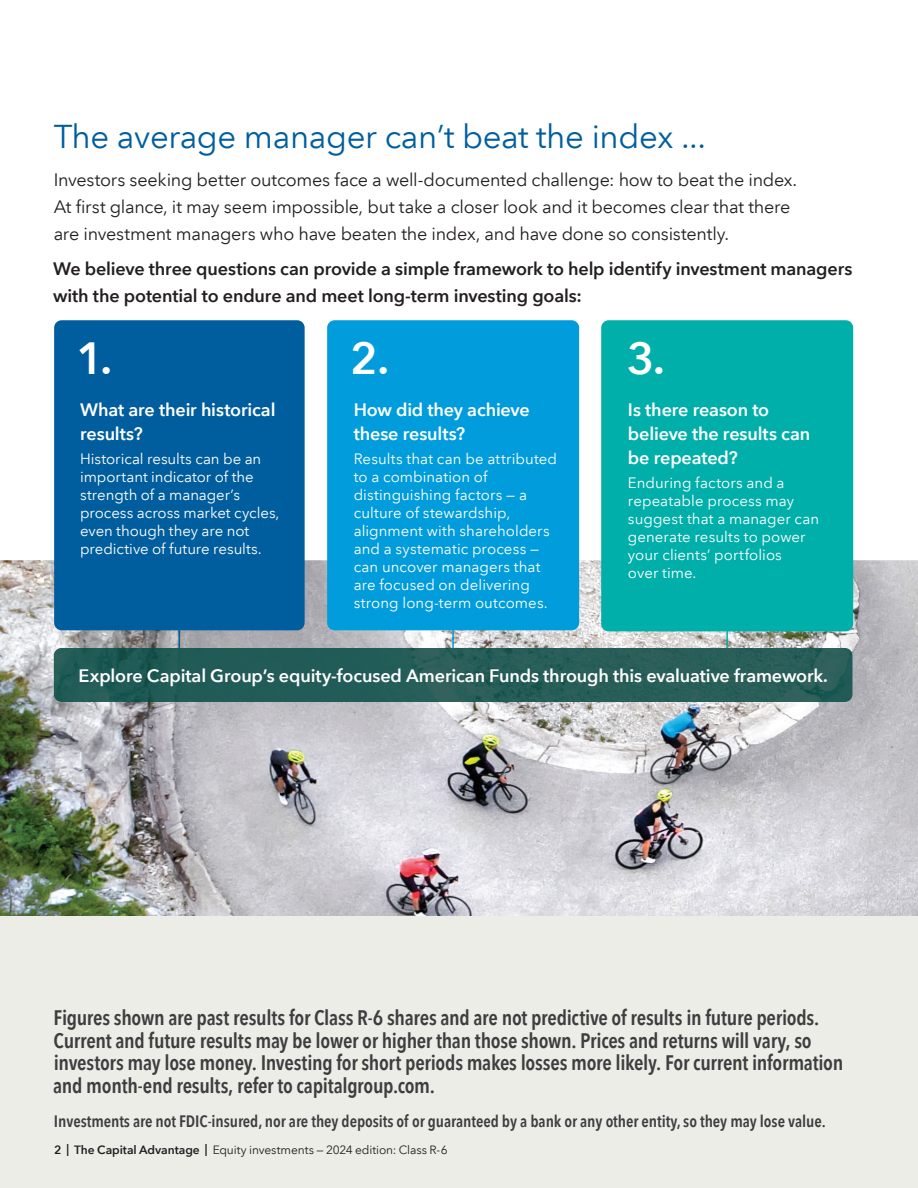
<style>
.page{position:relative;width:918px;height:1188px;background:#fff}
.page>*{position:absolute;margin:0;border:0;box-sizing:border-box;transform-origin:0 0}
.t1{font:600 45px "Avenir Next LT Com";color:#fff}
.t2{font:33px "Avenir Next LT Com";letter-spacing:-.01em;color:#005e9e}
.t3{font:600 condensed 21px/22.5px "Avenir Next LT Com";letter-spacing:-.015em;color:#3e3e3f}
.t4{font:18px/27px "Avenir Next LT Com";letter-spacing:-.015em;color:#231f20}
.t5{font:600 18px/24px "Avenir Next LT Com";letter-spacing:-.005em;color:#fff}
.t6{font:600 18px/27px "Avenir Next LT Com";letter-spacing:-.01em;color:#231f20}
.t7{font:600 condensed 16.5px "Avenir Next LT Com";letter-spacing:-.005em;color:#3e3e3f}
.t8{font:15px/18px "Avenir Next LT Com";letter-spacing:.005em;color:#fff}
.t9{font:12px "Avenir Next LT Com";letter-spacing:-.01em;color:#231f20}
.s1{font-weight:600}
</style>
<div class="page">
<img style="left:0;top:560px;width:918px;height:356px">
<div style="left:0;top:916px;width:918px;height:272px;background:#edede8"></div>
<img style="left:54px;top:648px;width:799px;height:54px">
<svg style="left:179px;top:630px;width:1px;height:18px"></svg>
<hr style="left:452px;top:621px;width:2px;height:27px;background:#009cdc">
<hr style="left:726px;top:621px;width:2px;height:27px;background:#00afa9">
<div style="left:54px;top:320px;width:251px;height:310px;background:#005e9e;border-radius:8px"></div>
<div style="left:327px;top:320px;width:252px;height:310px;background:#009cdc;border-radius:8px"></div>
<div style="left:601px;top:320px;width:252px;height:311px;background:#00afa9;border-radius:8px"></div>
<h2 class="t2" style="left:54px;top:117px;width:654px">The average manager can’t beat the index ...</h2>
<p class="t4" style="left:54px;top:166px;width:745px">Investors seeking better outcomes face a well-documented challenge: how to beat the index.<br>At first glance, it may seem impossible, but take a closer look and it becomes clear that there are investment managers who have beaten the index, and have done so consistently.</p>
<p class="t6" style="left:53px;top:255px;width:801px">We believe three questions can provide a simple framework to help identify investment managers with the potential to endure and meet long-term investing goals:</p>
<h1 class="t1" style="left:77px;top:331px;width:37px">1.</h1>
<h1 class="t1" style="left:350px;top:331px;width:40px">2.</h1>
<h1 class="t1" style="left:627px;top:331px;width:39px">3.</h1>
<p class="t5" style="left:80px;top:398px;width:197px">What are their historical results?</p>
<p class="t8" style="left:80px;top:450px;width:201px">Historical results can be an important indicator of the strength of a manager’s process across market cycles, even though they are not predictive of future results.</p>
<p class="t5" style="left:354px;top:398px;width:178px">How did they achieve these results?</p>
<p class="t8" style="left:354px;top:450px;width:205px">Results that can be attributed to a combination of distinguishing factors — a culture of stewardship, alignment with shareholders and a systematic process — can uncover managers that are focused on delivering strong long-term outcomes.</p>
<p class="t5" style="left:628px;top:398px;width:184px">Is there reason to believe the results can be repeated?</p>
<p class="t8" style="left:628px;top:474px;width:193px">Enduring factors and a repeatable process may suggest that a manager can generate results to power your clients’ portfolios<br>over time.</p>
<p class="t5" style="left:79px;top:663px;width:751px">Explore Capital Group’s equity-focused American Funds through this evaluative framework.</p>
<p class="t3" style="left:53px;top:1007px;width:792px">Figures shown are past results for Class R-6 shares and are not predictive of results in future periods.<br>Current and future results may be lower or higher than those shown. Prices and returns will vary, so investors may lose money. Investing for short periods makes losses more likely. For current information and month-end results, refer to capitalgroup.com.</p>
<p class="t7" style="left:54px;top:1112px;width:773px">Investments are not FDIC-insured, nor are they deposits of or guaranteed by a bank or any other entity, so they may lose value.</p>
<p class="t9" style="left:54px;top:1143px;width:395px"><span class="s1">2 | The Capital Advantage |</span> Equity investments — 2024 edition: Class R-6</p>
</div>
